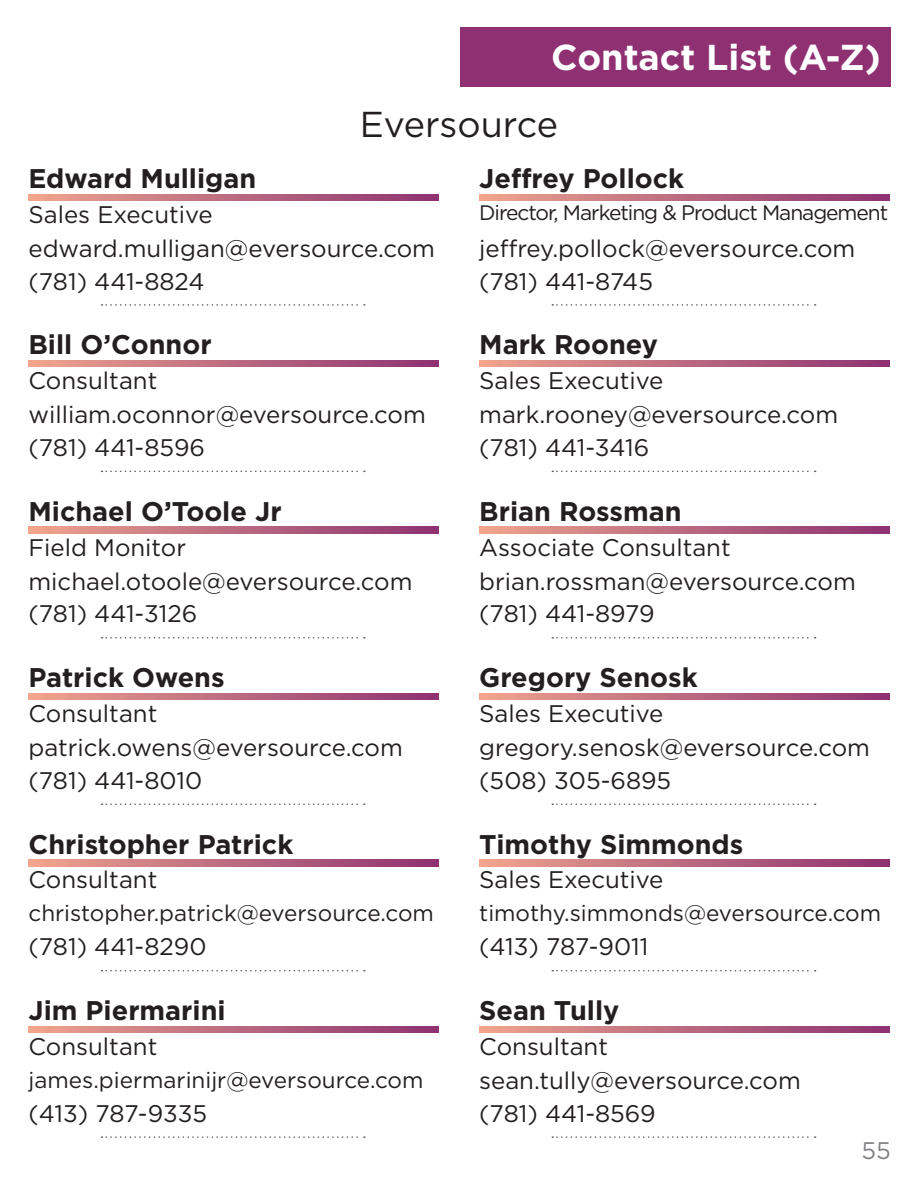
<style>
.page{position:relative;width:918px;height:1188px;background:#fff}
.page>*{position:absolute;margin:0;border:0;box-sizing:border-box;transform-origin:0 0}
.t1{font:700 36px "Gotham";color:#fff}
.Segment{font:36px "Gotham";color:#231f20}
.t2{font:700 27px "Gotham";color:#231f20}
.t3{font:24px "Gotham";color:#231f20}
.t4{font:24px "Gotham";color:#808285}
.t5{font:22.5px "Gotham";color:#231f20}
.t6{font:21px "Gotham";letter-spacing:-.05em;color:#231f20}
</style>
<div class="page">
<div style="left:460px;top:27px;width:431px;height:59px;background:#8f3072"></div>
<svg style="left:102px;top:304px;width:263px;height:2px"></svg>
<svg style="left:28px;top:194px;width:411px;height:6px;background:#bc6b7f"></svg>
<svg style="left:102px;top:471px;width:263px;height:1px"></svg>
<svg style="left:28px;top:361px;width:411px;height:6px;background:#bc6b7f"></svg>
<svg style="left:102px;top:637px;width:263px;height:2px"></svg>
<svg style="left:28px;top:527px;width:411px;height:6px;background:#bc6b7f"></svg>
<svg style="left:102px;top:804px;width:263px;height:1px"></svg>
<svg style="left:28px;top:693px;width:411px;height:7px;background:#bc6b7f"></svg>
<svg style="left:102px;top:970px;width:263px;height:1px"></svg>
<svg style="left:28px;top:860px;width:411px;height:6px;background:#bc6b7f"></svg>
<svg style="left:102px;top:1136px;width:263px;height:2px"></svg>
<svg style="left:28px;top:1026px;width:411px;height:7px;background:#bc6b7f"></svg>
<svg style="left:552px;top:304px;width:264px;height:2px"></svg>
<svg style="left:479px;top:194px;width:411px;height:6px;background:#bc6b7f"></svg>
<svg style="left:552px;top:471px;width:264px;height:1px"></svg>
<svg style="left:479px;top:361px;width:411px;height:6px;background:#bc6b7f"></svg>
<svg style="left:552px;top:637px;width:264px;height:2px"></svg>
<svg style="left:479px;top:527px;width:411px;height:6px;background:#bc6b7f"></svg>
<svg style="left:552px;top:804px;width:264px;height:1px"></svg>
<svg style="left:479px;top:693px;width:411px;height:7px;background:#bc6b7f"></svg>
<svg style="left:552px;top:970px;width:264px;height:1px"></svg>
<svg style="left:479px;top:860px;width:411px;height:6px;background:#bc6b7f"></svg>
<svg style="left:552px;top:1136px;width:264px;height:2px"></svg>
<svg style="left:479px;top:1026px;width:411px;height:7px;background:#bc6b7f"></svg>
<h1 class="t1" style="left:551px;top:33px;width:331px">Contact List (A-Z)</h1>
<p class="t2" style="left:28px;top:160px;width:229px">Edward Mulligan</p>
<p class="Segment" style="left:360px;top:101px;width:200px">Eversource</p>
<p class="t2" style="left:479px;top:160px;width:206px">Jeffrey Pollock</p>
<p class="t3" style="left:28px;top:199px;width:186px">Sales Executive</p>
<p class="t3" style="left:28px;top:233px;width:408px">edward.mulligan@eversource.com</p>
<p class="t6" style="left:479px;top:199px;width:411px">Director, Marketing &amp; Product Management</p>
<p class="t3" style="left:479px;top:233px;width:378px">jeffrey.pollock@eversource.com</p>
<p class="t3" style="left:28px;top:266px;width:178px">(781) 441-8824</p>
<p class="t3" style="left:479px;top:266px;width:175px">(781) 441-8745</p>
<p class="t2" style="left:28px;top:327px;width:185px">Bill O’Connor</p>
<p class="t2" style="left:479px;top:327px;width:180px">Mark Rooney</p>
<p class="t3" style="left:28px;top:365px;width:130px">Consultant</p>
<p class="t3" style="left:28px;top:399px;width:399px">william.oconnor@eversource.com</p>
<p class="t3" style="left:479px;top:365px;width:186px">Sales Executive</p>
<p class="t3" style="left:479px;top:399px;width:360px">mark.rooney@eversource.com</p>
<p class="t3" style="left:28px;top:432px;width:178px">(781) 441-8596</p>
<p class="t3" style="left:479px;top:432px;width:172px">(781) 441-3416</p>
<p class="t2" style="left:28px;top:493px;width:255px">Michael O’Toole Jr</p>
<p class="t2" style="left:479px;top:493px;width:204px">Brian Rossman</p>
<p class="t3" style="left:28px;top:532px;width:159px">Field Monitor</p>
<p class="t3" style="left:28px;top:566px;width:386px">michael.otoole@eversource.com</p>
<p class="t3" style="left:479px;top:532px;width:253px">Associate Consultant</p>
<p class="t3" style="left:479px;top:566px;width:378px">brian.rossman@eversource.com</p>
<p class="t3" style="left:28px;top:599px;width:170px">(781) 441-3126</p>
<p class="t3" style="left:479px;top:599px;width:177px">(781) 441-8979</p>
<p class="t2" style="left:28px;top:660px;width:198px">Patrick Owens</p>
<p class="t2" style="left:479px;top:660px;width:220px">Gregory Senosk</p>
<p class="t3" style="left:28px;top:698px;width:130px">Consultant</p>
<p class="t3" style="left:28px;top:732px;width:376px">patrick.owens@eversource.com</p>
<p class="t3" style="left:479px;top:698px;width:186px">Sales Executive</p>
<p class="t3" style="left:479px;top:732px;width:392px">gregory.senosk@eversource.com</p>
<p class="t3" style="left:28px;top:765px;width:175px">(781) 441-8010</p>
<p class="t3" style="left:479px;top:765px;width:193px">(508) 305-6895</p>
<p class="t2" style="left:28px;top:826px;width:266px">Christopher Patrick</p>
<p class="t2" style="left:479px;top:826px;width:266px">Timothy Simmonds</p>
<p class="t3" style="left:28px;top:865px;width:130px">Consultant</p>
<p class="t5" style="left:28px;top:899px;width:407px">christopher.patrick@eversource.com</p>
<p class="t3" style="left:479px;top:865px;width:186px">Sales Executive</p>
<p class="t5" style="left:479px;top:899px;width:404px">timothy.simmonds@eversource.com</p>
<p class="t3" style="left:28px;top:932px;width:180px">(781) 441-8290</p>
<p class="t3" style="left:479px;top:932px;width:171px">(413) 787-9011</p>
<p class="t2" style="left:28px;top:993px;width:199px">Jim Piermarini</p>
<p class="t2" style="left:479px;top:993px;width:142px">Sean Tully</p>
<p class="t3" style="left:28px;top:1031px;width:130px">Consultant</p>
<p class="t5" style="left:28px;top:1065px;width:397px">james.piermarinijr@eversource.com</p>
<p class="t3" style="left:479px;top:1031px;width:130px">Consultant</p>
<p class="t3" style="left:479px;top:1065px;width:323px">sean.tully@eversource.com</p>
<p class="t3" style="left:28px;top:1098px;width:180px">(413) 787-9335</p>
<p class="t3" style="left:479px;top:1098px;width:178px">(781) 441-8569</p>
<p class="t4" style="left:862px;top:1135px;width:31px">55</p>
</div>
